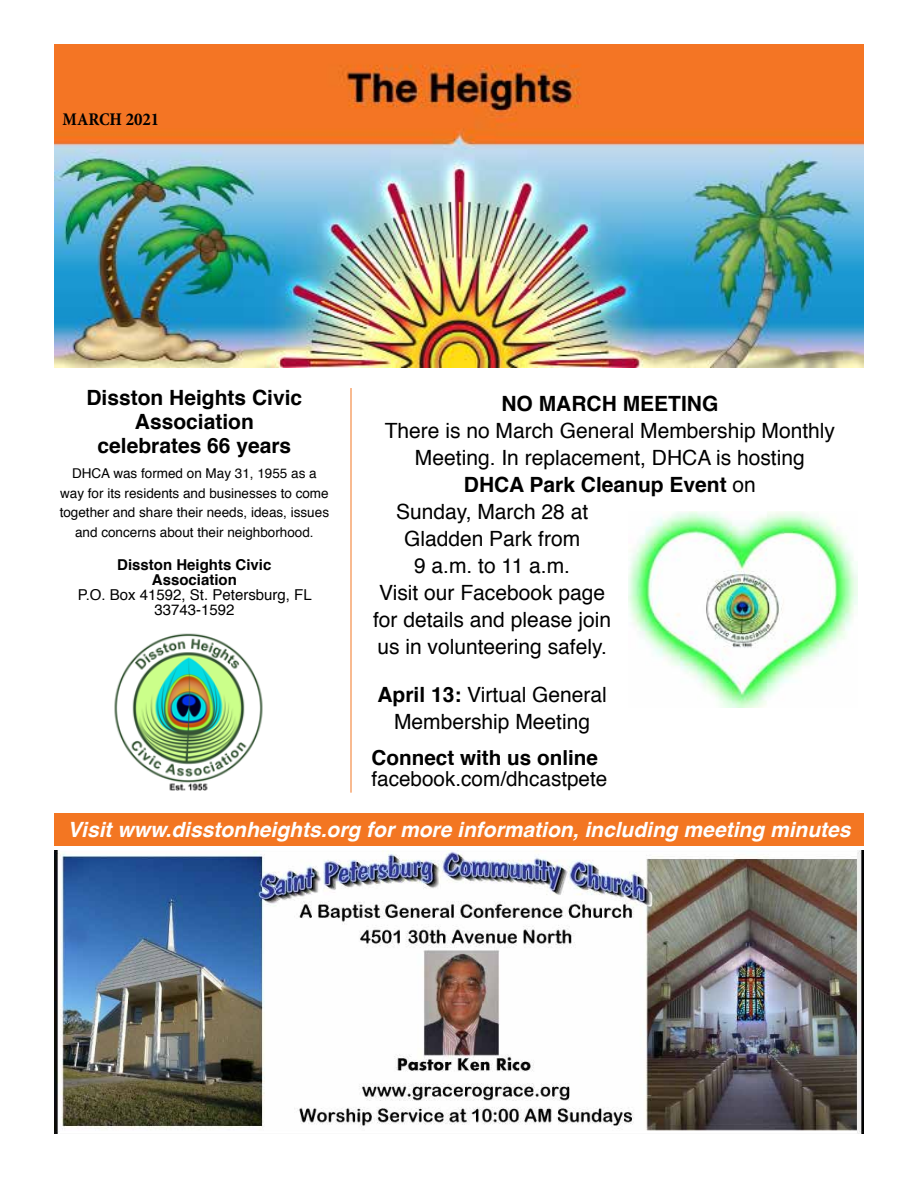
<style>
.page{position:relative;width:918px;height:1188px;background:#fff}
.page>*{position:absolute;margin:0;border:0;box-sizing:border-box;transform-origin:0 0}
.t1{font:21px/27px "Helvetica";color:#000;text-align:center}
.t2{font:700 21px/24px "Helvetica";color:#000;text-align:center}
.t3{font:italic 700 21px "Helvetica";color:#fff}
.t4{font:20.7px "Helvetica";color:#000}
.t5{font:700 20.7px "Helvetica";color:#000}
.t6{font:700 condensed 18px "Minion Pro";color:#000}
.t7{font:15px/15px "Helvetica";color:#000;text-align:center}
.t8{font:700 15px/15px "Helvetica";color:#000;text-align:center}
.t9{font:13.5px/19.5px "Helvetica";color:#000;text-align:center}
.s1{font-weight:400}
.s2{font-weight:700}
</style>
<div class="page">
<img style="left:54px;top:44px;width:810px;height:323px">
<hr style="left:351px;top:388px;width:1px;height:405px;background:#f37622">
<div style="left:54px;top:814px;width:810px;height:32px;background:#f37622"></div>
<img style="left:114px;top:633px;width:149px;height:158px">
<img style="left:54px;top:851px;width:810px;height:283px">
<img style="left:628px;top:512px;width:229px;height:196px">
<p class="t6" style="left:63px;top:106px;width:98px">MARCH 2021</p>
<p class="t2" style="left:86px;top:386px;width:217px">Disston Heights Civic<br>Association celebrates 66 years</p>
<p class="t9" style="left:60px;top:464px;width:271px">DHCA was formed on May 31, 1955 as a way for its residents and businesses to come together and share their needs, ideas, issues and concerns about their neighborhood.</p>
<p class="t8" style="left:117px;top:557px;width:156px">Disston Heights Civic<br>Association</p>
<p class="t7" style="left:78px;top:588px;width:236px">P.O. Box 41592, St. Petersburg, FL<br>33743-1592</p>
<p class="t2" style="left:501px;top:392px;width:218px">NO MARCH MEETING</p>
<p class="t1" style="left:385px;top:418px;width:452px">There is no March General Membership Monthly</p>
<p class="t1" style="left:415px;top:445px;width:391px">Meeting. In replacement, DHCA is hosting</p>
<p class="t2" style="left:464px;top:473px;width:294px">DHCA Park Cleanup Event <span class="s1">on</span></p>
<p class="t1" style="left:396px;top:499px;width:194px">Sunday, March 28 at</p>
<p class="t1" style="left:404px;top:526px;width:178px">Gladden Park from</p>
<p class="t1" style="left:414px;top:553px;width:158px">9 a.m. to 11 a.m.</p>
<p class="t1" style="left:379px;top:580px;width:228px">Visit our Facebook page</p>
<p class="t1" style="left:373px;top:607px;width:240px">for details and please join</p>
<p class="t1" style="left:377px;top:634px;width:231px">us in volunteering safely.</p>
<p class="t1" style="left:377px;top:682px;width:231px"><span class="s2">April 13:</span> Virtual General<br>Membership Meeting</p>
<p class="t5" style="left:372px;top:741px;width:228px">Connect with us online</p>
<p class="t4" style="left:372px;top:763px;width:237px">facebook.com/dhcastpete</p>
<p class="t3" style="left:68px;top:812px;width:784px">Visit www.disstonheights.org for more information, including meeting minutes</p>
</div>
